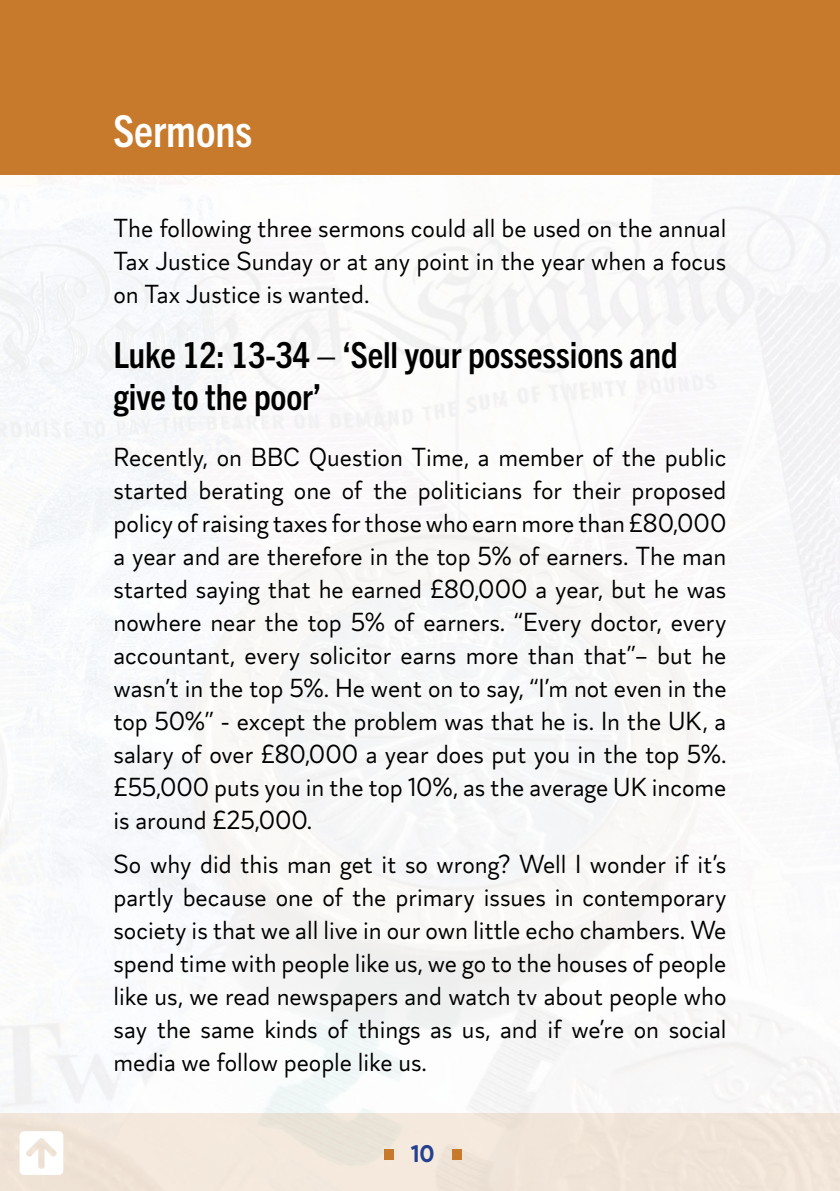
<style>
.page{position:relative;width:840px;height:1191px;background:#fff}
.page>*{position:absolute;margin:0;border:0;box-sizing:border-box;transform-origin:0 0}
.t1{font:50px "Font Awesome 5 Pro Solid";color:#fff}
.t2{font:700 condensed 44px "Trade Gothic Next LT Pro";color:#fff}
.t3{font:700 condensed 36px/42px "Trade Gothic Next LT Pro";letter-spacing:-.005em;color:#000}
.t4{font:26px/33px "Magdelin";color:#000;text-align:justify}
.t5{font:700 24px "Magdelin";color:#25408f}
</style>
<div class="page">
<img style="left:0;top:174px;width:839px;height:939px">
<div style="left:0;top:1113px;width:839px;height:78px;background:#f1e5d9"></div>
<div style="left:383px;top:1149px;width:10px;height:10px;background:#c87a2c"></div>
<div style="left:451px;top:1149px;width:10px;height:10px;background:#c87a2c"></div>
<div style="left:0;top:0;width:839px;height:174px;background:#c87a2c"></div>
<h1 class="t1" style="left:20px;top:1127px;width:45px">□▲❑◆◆</h1>
<h2 class="t2" style="left:113px;top:101px;width:140px">Sermons</h2>
<p class="t4" style="left:113px;top:213px;width:614px">The following three sermons could all be used on the annual Tax Justice Sunday or at any point in the year when a focus on Tax Justice is wanted.</p>
<h3 class="t3" style="left:113px;top:331px;width:565px">Luke 12: 13-34 – ‘Sell your possessions and give to the poor’</h3>
<p class="t4" style="left:113px;top:441px;width:614px">Recently, on BBC Question Time, a member of the public started berating one of the politicians for their proposed policy of raising taxes for those who earn more than £80,000 a year and are therefore in the top 5% of earners. The man started saying that he earned £80,000 a year, but he was nowhere near the top 5% of earners. “Every doctor, every accountant, every solicitor earns more than that”– but he wasn’t in the top 5%. He went on to say, “I’m not even in the top 50%” - except the problem was that he is. In the UK, a salary of over £80,000 a year does put you in the top 5%. £55,000 puts you in the top 10%, as the average UK income is around £25,000.</p>
<p class="t4" style="left:113px;top:848px;width:614px">So why did this man get it so wrong? Well I wonder if it’s partly because one of the primary issues in contemporary society is that we all live in our own little echo chambers. We spend time with people like us, we go to the houses of people like us, we read newspapers and watch tv about people who say the same kinds of things as us, and if we’re on social media we follow people like us.</p>
<p class="t5" style="left:410px;top:1140px;width:25px">10</p>
</div>
